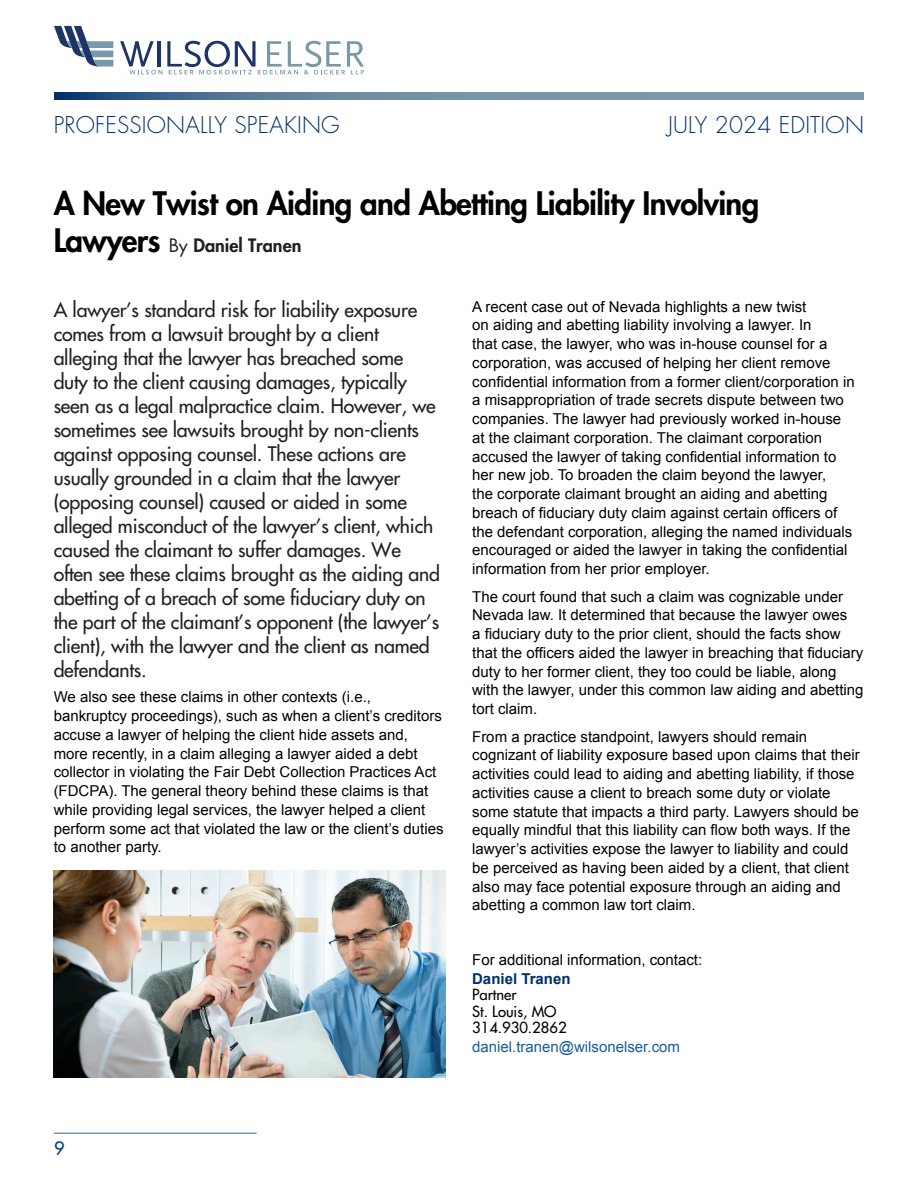
<style>
.page{position:relative;width:918px;height:1188px;background:#fff}
.page>*{position:absolute;margin:0;border:0;box-sizing:border-box;transform-origin:0 0}
.First_page_Headline__21_25{font:800 31.5px "Futura Std";letter-spacing:-.02em;color:#000}
.t1{font:300 22.5px "Futura Std";letter-spacing:.01em;color:#002f6c}
.Subhead{font:500 19.5px/24px "Futura Std";letter-spacing:-.01em;color:#231f20}
.First_page_Headline__21_25-2{font:800 18px "Futura Std";color:#231f20}
.t2{font:500 18px "Futura Std";color:#013d7d}
.Newsletter_Body_Arial_10_12{font:15px/18.8px "Arial";color:#000}
.Newsletter_Body_Arial_10_12-2{font:500 15px/16.5px "Futura Std";color:#000}
.Newsletter_Body_Arial_10_12-3{font:15px "Arial";color:#175d9e}
.s1{font-size:31.5px;color:#000}
.s2{font-weight:400}
.s3{font-weight:700;color:#002f6c}
</style>
<div class="page">
<hr style="left:54px;top:1132px;width:203px;height:2px;background:#7a99ac">
<svg style="left:54px;top:93px;width:810px;height:7px;background:#6485a0"></svg>
<svg style="left:120px;top:41px;width:244px;height:34px"></svg>
<svg style="left:54px;top:26px;width:59px;height:41px"></svg>
<img style="left:54px;top:870px;width:392px;height:208px">
<p class="t1" style="left:54px;top:111px;width:288px">PROFESSIONALLY SPEAKING</p>
<p class="t1" style="left:668px;top:111px;width:197px">JULY 2024 EDITION</p>
<p class="First_page_Headline__21_25" style="left:54px;top:183px;width:707px">A New Twist on Aiding and Abetting Liability Involving</p>
<p class="First_page_Headline__21_25-2" style="left:54px;top:234px;width:249px"><span class="s1">Lawyers</span> <span class="s2">By</span> Daniel Tranen</p>
<p class="Subhead" style="left:54px;top:298px;width:388px">A lawyer’s standard risk for liability exposure comes from a lawsuit brought by a client alleging that the lawyer has breached some duty to the client causing damages, typically seen as a legal malpractice claim. However, we sometimes see lawsuits brought by non-clients against opposing counsel. These actions are usually grounded in a claim that the lawyer (opposing counsel) caused or aided in some alleged misconduct of the lawyer’s client, which caused the claimant to suffer damages. We often see these claims brought as the aiding and abetting of a breach of some fiduciary duty on the part of the claimant’s opponent (the lawyer’s client), with the lawyer and the client as named defendants.</p>
<p class="Newsletter_Body_Arial_10_12" style="left:54px;top:688px;width:391px">We also see these claims in other contexts (i.e., bankruptcy proceedings), such as when a client’s creditors accuse a lawyer of helping the client hide assets and, more recently, in a claim alleging a lawyer aided a debt collector in violating the Fair Debt Collection Practices Act (FDCPA). The general theory behind these claims is that while providing legal services, the lawyer helped a client perform some act that violated the law or the client’s duties to another party.</p>
<p class="Newsletter_Body_Arial_10_12" style="left:472px;top:297px;width:384px">A recent case out of Nevada highlights a new twist<br>on aiding and abetting liability involving a lawyer. In<br>that case, the lawyer, who was in-house counsel for a corporation, was accused of helping her client remove confidential information from a former client/corporation in a misappropriation of trade secrets dispute between two companies. The lawyer had previously worked in-house at the claimant corporation. The claimant corporation accused the lawyer of taking confidential information to her new job. To broaden the claim beyond the lawyer,<br>the corporate claimant brought an aiding and abetting breach of fiduciary duty claim against certain officers of the defendant corporation, alleging the named individuals encouraged or aided the lawyer in taking the confidential information from her prior employer.</p>
<p class="Newsletter_Body_Arial_10_12" style="left:472px;top:587px;width:393px">The court found that such a claim was cognizable under Nevada law. It determined that because the lawyer owes<br>a fiduciary duty to the prior client, should the facts show that the officers aided the lawyer in breaching that fiduciary duty to her former client, they too could be liable, along with the lawyer, under this common law aiding and abetting tort claim.</p>
<p class="Newsletter_Body_Arial_10_12" style="left:472px;top:727px;width:389px">From a practice standpoint, lawyers should remain cognizant of liability exposure based upon claims that their activities could lead to aiding and abetting liability, if those activities cause a client to breach some duty or violate some statute that impacts a third party. Lawyers should be equally mindful that this liability can flow both ways. If the lawyer’s activities expose the lawyer to liability and could be perceived as having been aided by a client, that client also may face potential exposure through an aiding and abetting a common law tort claim.</p>
<p class="t2" style="left:54px;top:1137px;width:12px">9</p>
<p class="Newsletter_Body_Arial_10_12" style="left:472px;top:951px;width:232px">For additional information, contact:<br><span class="s3">Daniel Tranen</span></p>
<p class="Newsletter_Body_Arial_10_12-2" style="left:472px;top:987px;width:96px">Partner<br>St. Louis, MO<br>314.930.2862</p>
<p class="Newsletter_Body_Arial_10_12-3" style="left:472px;top:1037px;width:209px">daniel.tranen@wilsonelser.com</p>
</div>
